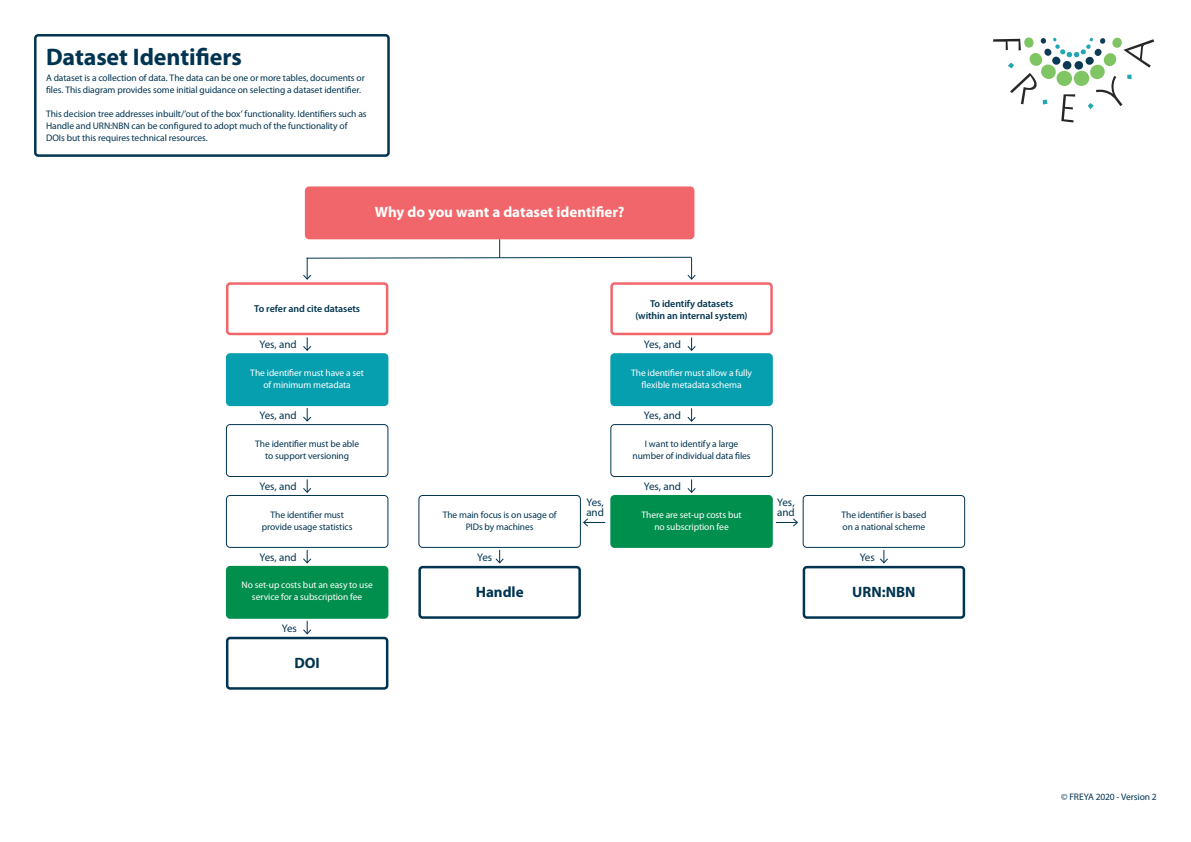
<style>
.page{position:relative;width:1191px;height:842px;background:#fff}
.page>*{position:absolute;margin:0;border:0;box-sizing:border-box;transform-origin:0 0}
.t1{font:700 24px "Myriad Pro";color:#013451}
.t2{font:700 15px "Myriad Pro";letter-spacing:-.005em;color:#fff}
.t3{font:700 15px "Myriad Pro";color:#013451}
.t4{font:11px/9.8px "Myriad Pro";letter-spacing:-.005em;color:#013451}
.t5{font:600 10px "Myriad Pro";letter-spacing:-.01em;color:#013451}
.t6{font:9.5px/12px "Myriad Pro";letter-spacing:-.005em;color:#013451}
.t7{font:9.5px/12px "Myriad Pro";letter-spacing:-.005em;color:#fff;text-align:center}
</style>
<div class="page">
<div style="left:226px;top:282px;width:162px;height:53px;border:2px solid #f1666a;border-radius:3px"></div>
<div style="left:610px;top:282px;width:162px;height:53px;border:2px solid #f1666a;border-radius:3px"></div>
<div style="left:226px;top:353px;width:162px;height:53px;background:#069fb0;border-radius:4px"></div>
<div style="left:610px;top:353px;width:163px;height:53px;background:#069fb0;border-radius:4px"></div>
<div style="left:418px;top:566px;width:163px;height:53px;border:2px solid #013451;border-radius:3px"></div>
<div style="left:802px;top:566px;width:163px;height:53px;border:2px solid #013451;border-radius:3px"></div>
<div style="left:226px;top:637px;width:162px;height:53px;border:2px solid #013451;border-radius:3px"></div>
<div style="left:226px;top:424px;width:162px;height:53px;border:1px solid #013451;border-radius:4px"></div>
<div style="left:610px;top:424px;width:163px;height:53px;border:1px solid #013451;border-radius:4px"></div>
<div style="left:418px;top:495px;width:163px;height:53px;border:1px solid #013451;border-radius:4px"></div>
<div style="left:802px;top:495px;width:163px;height:53px;border:1px solid #013451;border-radius:4px"></div>
<div style="left:226px;top:495px;width:162px;height:53px;border:1px solid #013451;border-radius:4px"></div>
<div style="left:610px;top:495px;width:163px;height:53px;background:#008f4d;border-radius:4px"></div>
<div style="left:226px;top:566px;width:162px;height:53px;background:#008f4d;border-radius:4px"></div>
<div style="left:34px;top:34px;width:356px;height:123px;border:2px solid #013451;border-radius:3px"></div>
<svg style="left:303px;top:337px;width:9px;height:14px"></svg>
<svg style="left:303px;top:408px;width:9px;height:14px"></svg>
<svg style="left:303px;top:479px;width:9px;height:14px"></svg>
<svg style="left:687px;top:479px;width:9px;height:14px"></svg>
<svg style="left:303px;top:550px;width:9px;height:14px"></svg>
<svg style="left:495px;top:550px;width:9px;height:14px"></svg>
<svg style="left:880px;top:550px;width:8px;height:14px"></svg>
<svg style="left:303px;top:621px;width:9px;height:14px"></svg>
<svg style="left:687px;top:337px;width:9px;height:14px"></svg>
<svg style="left:687px;top:408px;width:9px;height:14px"></svg>
<svg style="left:583px;top:518px;width:22px;height:9px"></svg>
<svg style="left:776px;top:518px;width:22px;height:9px"></svg>
<svg style="left:303px;top:239px;width:393px;height:41px"></svg>
<div style="left:1073px;top:71px;width:16px;height:15px;background:#80c563;border-radius:50%"></div>
<div style="left:1056px;top:71px;width:16px;height:15px;background:#80c563;border-radius:50%"></div>
<div style="left:1041px;top:65px;width:14px;height:14px;background:#80c563;border-radius:50%"></div>
<div style="left:1090px;top:65px;width:14px;height:14px;background:#80c563;border-radius:50%"></div>
<svg style="left:1123px;top:39px;width:31px;height:29px"></svg>
<div style="left:1029px;top:53px;width:13px;height:13px;background:#80c563;border-radius:50%"></div>
<div style="left:1103px;top:53px;width:13px;height:13px;background:#80c563;border-radius:50%"></div>
<svg style="left:1061px;top:94px;width:14px;height:28px"></svg>
<svg style="left:993px;top:39px;width:28px;height:11px"></svg>
<div style="left:1024px;top:37px;width:9px;height:11px;background:#80c563;border-radius:50%"></div>
<div style="left:1112px;top:38px;width:9px;height:10px;background:#80c563;border-radius:50%"></div>
<div style="left:1062px;top:61px;width:9px;height:8px;background:#0c3a53;border-radius:50%"></div>
<div style="left:1074px;top:61px;width:9px;height:9px;background:#0a3a52;border-radius:50%"></div>
<div style="left:1052px;top:57px;width:8px;height:8px;background:#093a53;border-radius:50%"></div>
<div style="left:1085px;top:57px;width:8px;height:8px;background:#0a3a52;border-radius:50%"></div>
<div style="left:1044px;top:49px;width:7px;height:7px;background:#0c3a53;border-radius:50%"></div>
<div style="left:1094px;top:49px;width:7px;height:7px;background:#0f3d55;border-radius:50%"></div>
<svg style="left:1100px;top:38px;width:5px;height:6px"></svg>
<svg style="left:1040px;top:38px;width:6px;height:6px"></svg>
<svg style="left:1008px;top:63px;width:39px;height:41px"></svg>
<svg style="left:1053px;top:38px;width:39px;height:19px"></svg>
<svg style="left:1087px;top:75px;width:44px;height:34px"></svg>
<div style="left:305px;top:186px;width:389px;height:53px;background:#f1666a;border-radius:4px"></div>
<p class="t1" style="left:46px;top:44px;width:197px">Dataset Identifiers</p>
<p class="t6" style="left:46px;top:72px;width:320px">A dataset is a collection of data. The data can be one or more tables, documents or files. This diagram provides some initial guidance on selecting a dataset identifier.</p>
<p class="t6" style="left:46px;top:108px;width:322px">This decision tree addresses inbuilt/’out of the box’ functionality. Identifiers such as<br>Handle and URN:NBN can be configured to adopt much of the functionality of</p>
<p class="t6" style="left:46px;top:132px;width:163px">DOIs but this requires technical resources.</p>
<p class="t2" style="left:375px;top:203px;width:251px">Why do you want a dataset identifier?</p>
<p class="t5" style="left:254px;top:302px;width:107px">To refer and cite datasets</p>
<p class="t5" style="left:650px;top:297px;width:85px">To identify datasets</p>
<p class="t5" style="left:635px;top:309px;width:114px">(within an internal system)</p>
<p class="t4" style="left:259px;top:340px;width:39px">Yes, and</p>
<p class="t4" style="left:644px;top:340px;width:39px">Yes, and</p>
<p class="t7" style="left:250px;top:367px;width:115px">The identifier must have a set</p>
<p class="t7" style="left:263px;top:379px;width:89px">of minimum metadata</p>
<p class="t7" style="left:631px;top:367px;width:122px">The identifier must allow a fully flexible metadata schema</p>
<p class="t4" style="left:259px;top:411px;width:39px">Yes, and</p>
<p class="t4" style="left:644px;top:411px;width:39px">Yes, and</p>
<p class="t6" style="left:255px;top:438px;width:106px">The identifier must be able</p>
<p class="t6" style="left:265px;top:450px;width:85px">to support versioning</p>
<p class="t6" style="left:645px;top:438px;width:95px">I want to identify a large</p>
<p class="t6" style="left:632px;top:450px;width:120px">number of individual data files</p>
<p class="t4" style="left:259px;top:482px;width:39px">Yes, and</p>
<p class="t4" style="left:644px;top:482px;width:39px">Yes, and</p>
<p class="t6" style="left:270px;top:509px;width:75px">The identifier must</p>
<p class="t6" style="left:262px;top:521px;width:92px">provide usage statistics</p>
<p class="t6" style="left:443px;top:509px;width:115px">The main focus is on usage of</p>
<p class="t6" style="left:466px;top:521px;width:69px">PIDs by machines</p>
<p class="t4" style="left:586px;top:498px;width:19px">Yes, and</p>
<p class="t4" style="left:777px;top:498px;width:19px">Yes, and</p>
<p class="t7" style="left:641px;top:509px;width:102px">There are set-up costs but</p>
<p class="t7" style="left:654px;top:521px;width:76px">no subscription fee</p>
<p class="t6" style="left:841px;top:509px;width:86px">The identifier is based</p>
<p class="t6" style="left:842px;top:521px;width:84px">on a national scheme</p>
<p class="t4" style="left:259px;top:552px;width:39px">Yes, and</p>
<p class="t4" style="left:477px;top:552px;width:17px">Yes</p>
<p class="t4" style="left:859px;top:552px;width:17px">Yes</p>
<p class="t7" style="left:241px;top:579px;width:133px">No set-up costs but an easy to use</p>
<p class="t7" style="left:252px;top:591px;width:112px">service for a subscription fee</p>
<p class="t3" style="left:476px;top:583px;width:49px">Handle</p>
<p class="t3" style="left:852px;top:583px;width:65px">URN:NBN</p>
<p class="t4" style="left:282px;top:623px;width:17px">Yes</p>
<p class="t3" style="left:294px;top:654px;width:27px">DOI</p>
<p class="t6" style="left:1061px;top:791px;width:97px">© FREYA 2020 - Version 2</p>
</div>
